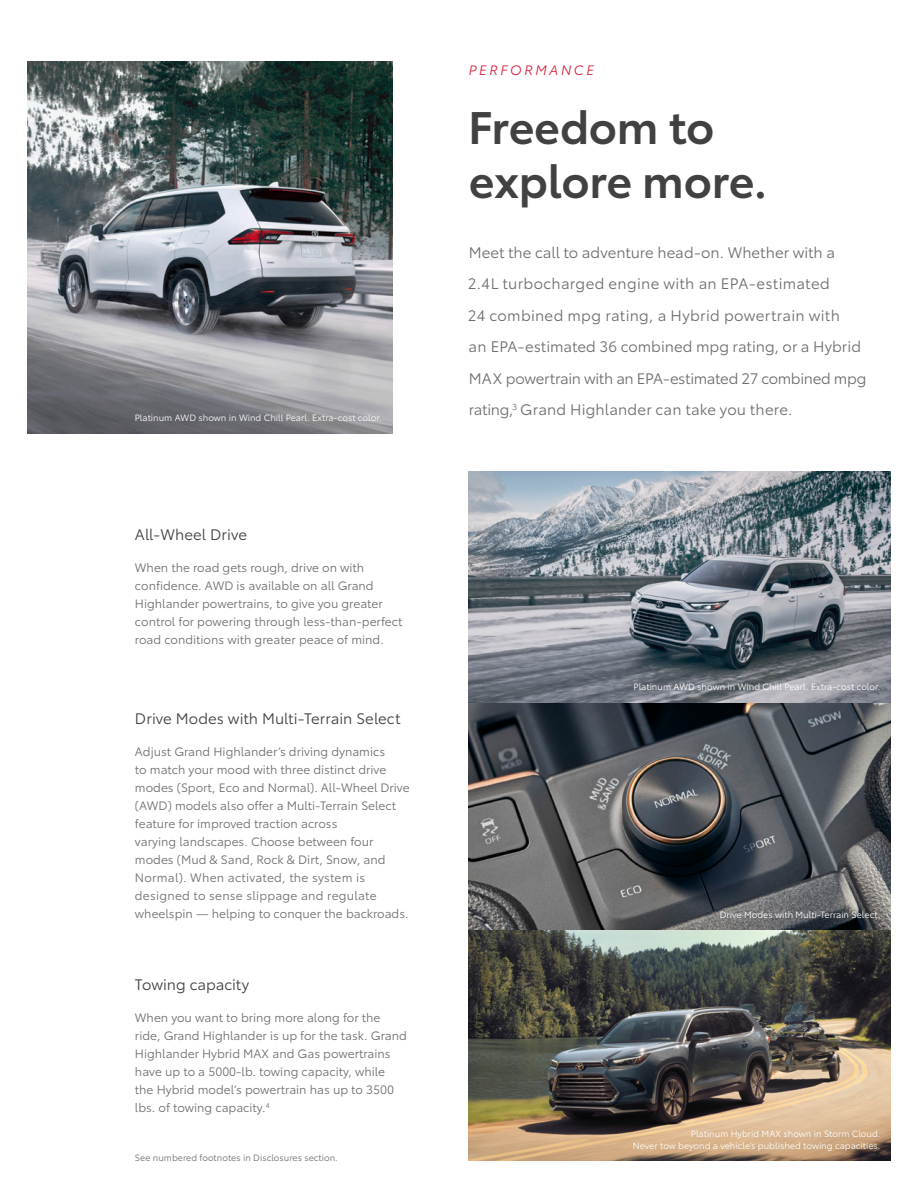
<style>
.page{position:relative;width:918px;height:1188px;background:#fff}
.page>*{position:absolute;margin:0;border:0;box-sizing:border-box;transform-origin:0 0}
._21_Headline{font:600 45px/54px "Toyota Type";letter-spacing:-.01em;color:#414042}
._21_BodyCopy{font:15px/31.5px "Toyota Type";letter-spacing:.01em;color:#6d6e71}
._21_Feature_Headline{font:15px "Toyota Type";letter-spacing:.005em;color:#414042}
.t1{font:italic 13.5px "Toyota Type";letter-spacing:.2em;color:#d32642}
._21_Feature_BodyCopy{font:12px/18px "Toyota Type";color:#6d6e71}
._21_Cutline{font:9px/12px "Toyota Type";color:#fff;text-align:right}
._21_Cutline_Disc_footnote{font:9px "Toyota Type";color:#6d6e71}
</style>
<div class="page">
<img style="left:469px;top:702px;width:422px;height:228px">
<img style="left:469px;top:930px;width:422px;height:231px">
<svg style="left:469px;top:472px;width:422px;height:230px;background:#7f8890"></svg>
<img style="left:27px;top:62px;width:365px;height:371px">
<p class="_21_Cutline" style="left:135px;top:411px;width:249px">Platinum AWD shown in Wind Chill Pearl. Extra-cost color.</p>
<p class="_21_Feature_Headline" style="left:135px;top:524px;width:114px">All-Wheel Drive</p>
<p class="_21_Feature_BodyCopy" style="left:135px;top:557px;width:269px">When the road gets rough, drive on with confidence. AWD is available on all Grand Highlander powertrains, to give you greater control for powering through less-than-perfect road conditions with greater peace of mind.</p>
<p class="_21_Feature_Headline" style="left:135px;top:708px;width:267px">Drive Modes with Multi-Terrain Select</p>
<p class="_21_Feature_BodyCopy" style="left:135px;top:742px;width:276px">Adjust Grand Highlander’s driving dynamics<br>to match your mood with three distinct drive modes (Sport, Eco and Normal). All-Wheel Drive (AWD) models also offer a Multi-Terrain Select feature for improved traction across<br>varying landscapes. Choose between four modes (Mud &amp; Sand, Rock &amp; Dirt, Snow, and Normal). When activated, the system is designed to sense slippage and regulate wheelspin — helping to conquer the backroads.</p>
<p class="_21_Feature_Headline" style="left:135px;top:974px;width:116px">Towing capacity</p>
<p class="_21_Feature_BodyCopy" style="left:135px;top:1008px;width:273px">When you want to bring more along for the ride, Grand Highlander is up for the task. Grand Highlander Hybrid MAX and Gas powertrains have up to a 5000-lb. towing capacity, while<br>the Hybrid model’s powertrain has up to 3500 lbs. of towing capacity.<sup>4</sup></p>
<p class="_21_Cutline_Disc_footnote" style="left:135px;top:1151px;width:204px">See numbered footnotes in Disclosures section.</p>
<p class="t1" style="left:469px;top:60px;width:127px">PERFORMANCE</p>
<p class="_21_Headline" style="left:468px;top:97px;width:301px">Freedom to explore more.</p>
<p class="_21_BodyCopy" style="left:468px;top:235px;width:400px">Meet the call to adventure head-on. Whether with a 2.4L turbocharged engine with an EPA-estimated<br>24 combined mpg rating, a Hybrid powertrain with<br>an EPA-estimated 36 combined mpg rating, or a Hybrid MAX powertrain with an EPA-estimated 27 combined mpg rating,<sup>3</sup> Grand Highlander can take you there.</p>
<p class="_21_Cutline" style="left:633px;top:681px;width:249px">Platinum AWD shown in Wind Chill Pearl. Extra-cost color.</p>
<p class="_21_Cutline" style="left:720px;top:908px;width:162px">Drive Modes with Multi-Terrain Select.</p>
<p class="_21_Cutline" style="left:633px;top:1127px;width:249px">Platinum Hybrid MAX shown in Storm Cloud.<br>Never tow beyond a vehicle’s published towing capacities.</p>
</div>
